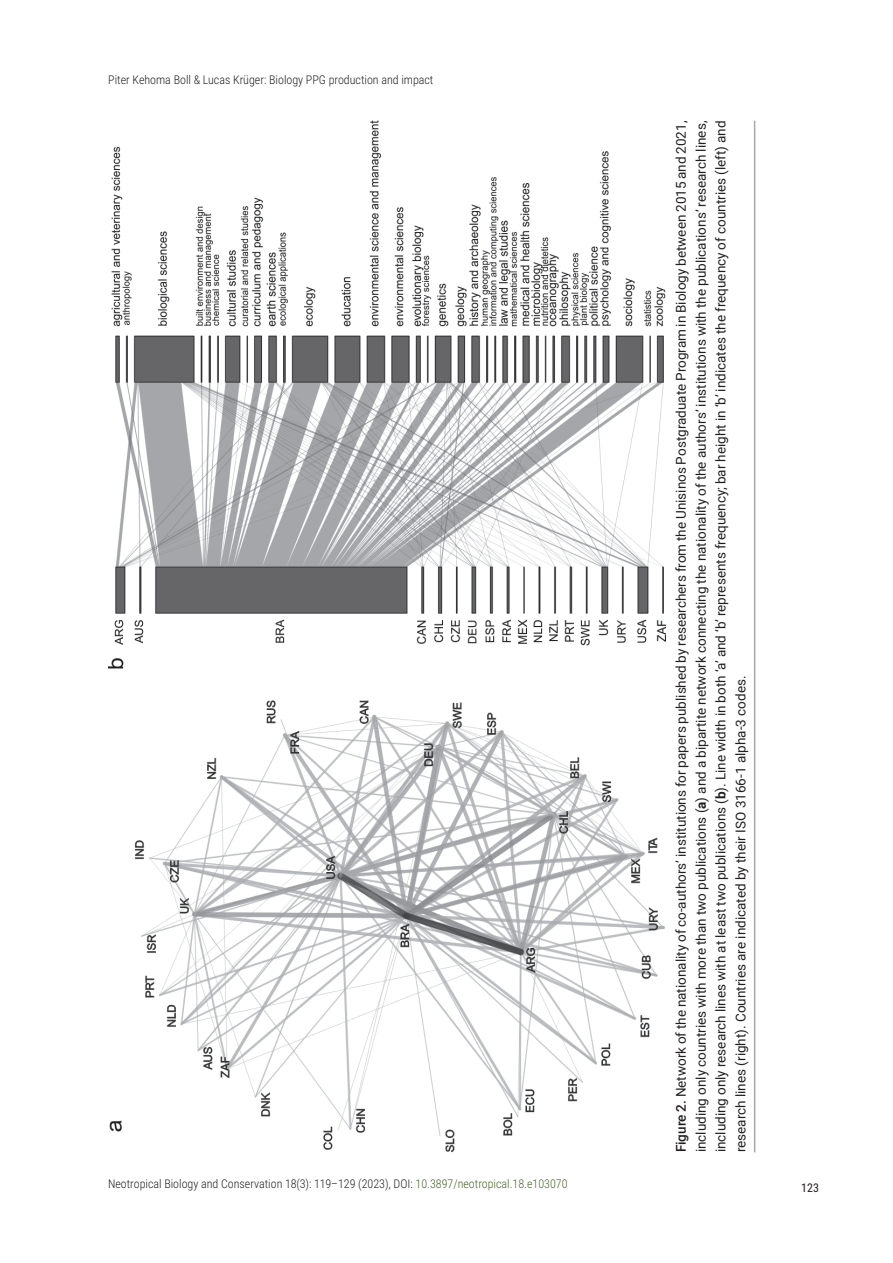
<style>
.page{position:relative;width:893px;height:1263px;background:#fff}
.page>*{position:absolute;margin:0;border:0;box-sizing:border-box;transform-origin:0 0}
.t1{font:13.5px/19.8px "Roboto";color:#231f20;text-align:justify}
.t2{font:300 12px "Roboto Condensed";color:#231f20}
.t3{font:12px "Roboto Condensed";color:#231f20}
.s1{color:#47642a}
.s2{font-weight:500}
.s3{font-weight:700}
</style>
<div class="page">
<hr style="left:754px;top:121px;width:1px;height:1031px;background:#a8a9ad">
<img style="left:108px;top:121px;width:557px;height:1031px">
<p class="t2" style="left:108px;top:71px;width:327px">Piter Kehoma Boll &amp; Lucas Krüger: Biology PPG production and impact</p>
<p class="t2" style="left:108px;top:1175px;width:461px">Neotropical Biology and Conservation 18(3): 119–129 (2023), DOI: <span class="s1">10.3897/neotropical.18.e103070</span></p>
<p class="t1" style="left:671px;top:1152px;width:1033px;rotate:-90deg"><span class="s2">Figure 2.</span> Network of the nationality of co-authors’ institutions for papers published by researchers from the Unisinos Postgraduate Program in Biology between 2015 and 2021, including only countries with more than two publications (<span class="s3">a</span>) and a bipartite network connecting the nationality of the authors’ institutions with the publications’ research lines, including only research lines with at least two publications (<span class="s3">b</span>). Line width in both ‘a’ and ‘b’ represents frequency; bar height in ‘b’ indicates the frequency of countries (left) and research lines (right). Countries are indicated by their ISO 3166-1 alpha-3 codes.</p>
<p class="t3" style="left:801px;top:1179px;width:19px">123</p>
</div>
